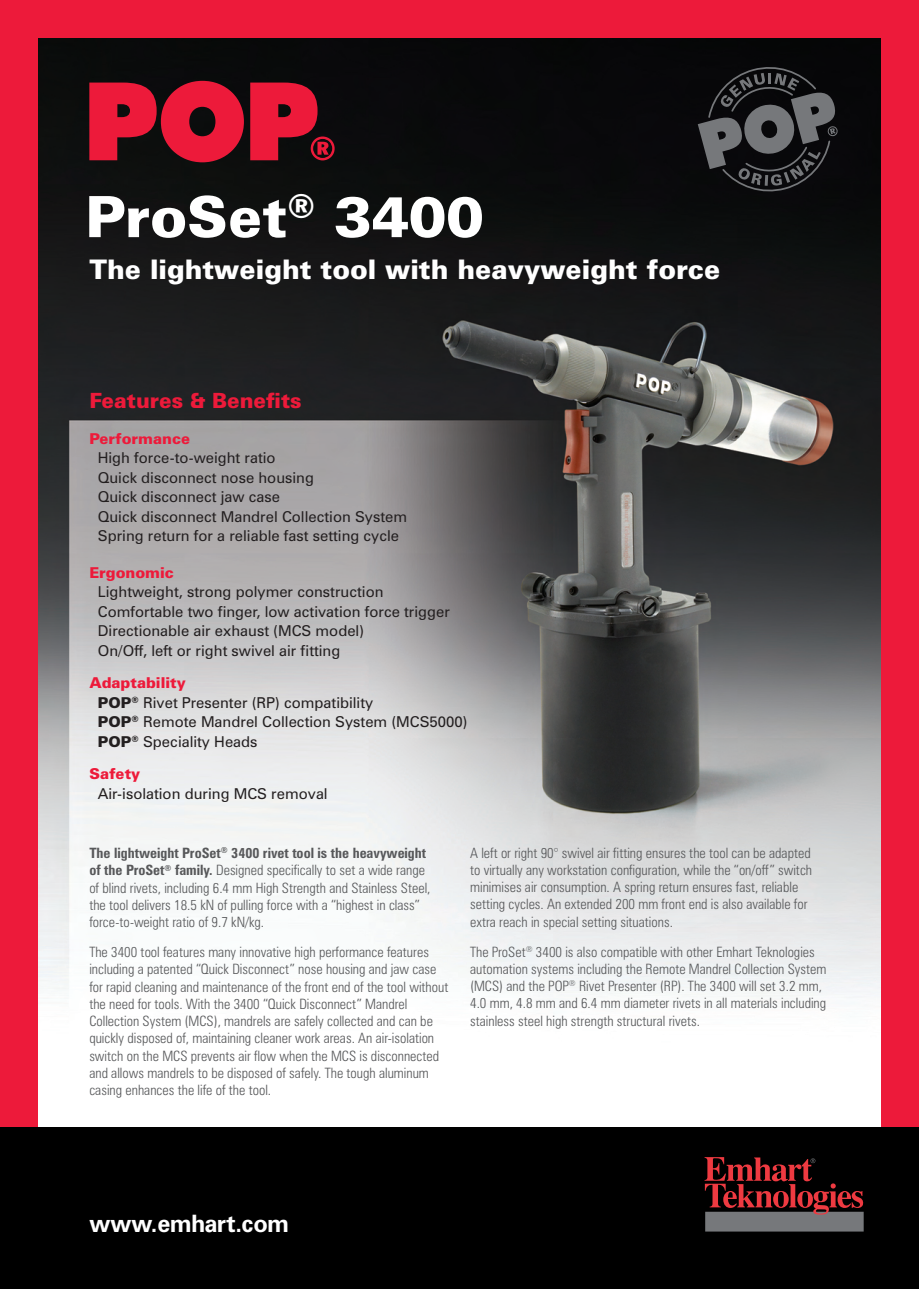
<style>
.page{position:relative;width:919px;height:1289px;background:#fff}
.page>*{position:absolute;margin:0;border:0;box-sizing:border-box;transform-origin:0 0}
.t1{font:900 57px "Zurich BT";color:#fff}
.t2{font:900 27px "Zurich BT";color:#fff}
.t3{font:700 24px "Zurich BT";letter-spacing:-.03em;color:#fff}
.t4{font:900 21px "Zurich BT";color:#ed1a3a}
.t5{font:15px/19.5px "Zurich BT";color:#231f20}
.t6{font:900 15px "Zurich BT";color:#ed1a3a}
.t7{font:300 condensed 14.25px/17.2px "Zurich BT";color:#57585a}
.s1{font-weight:900;color:#ed1a3a}
.s2{font-weight:900}
.s3{font-weight:700}
</style>
<div class="page">
<div style="left:0;top:0;width:918px;height:1276px;background:#ed1a3a"></div>
<img style="left:38px;top:38px;width:842px;height:1089px">
<div style="left:0;top:1127px;width:918px;height:161px;background:#000"></div>
<svg style="left:89px;top:81px;width:155px;height:81px"></svg>
<svg style="left:250px;top:83px;width:84px;height:77px"></svg>
<div style="left:705px;top:1211px;width:158px;height:20px;background:#76787b"></div>
<svg style="left:704px;top:1157px;width:159px;height:58px"></svg>
<svg style="left:697px;top:62px;width:140px;height:135px;background:#2c2c2f"></svg>
<h1 class="t1" style="left:86px;top:182px;width:399px">ProSet<sup>®</sup> 3400</h1>
<h2 class="t2" style="left:89px;top:253px;width:632px">The lightweight tool with heavyweight force</h2>
<h3 class="t4" style="left:89px;top:387px;width:214px">Features &amp; Benefits</h3>
<p class="t6" style="left:89px;top:429px;width:102px">Performance</p>
<p class="t5" style="left:98px;top:448px;width:311px">High force-to-weight ratio<br>Quick disconnect nose housing<br>Quick disconnect jaw case<br>Quick disconnect Mandrel Collection System Spring return for a reliable fast setting cycle</p>
<p class="t6" style="left:89px;top:563px;width:86px">Ergonomic</p>
<p class="t5" style="left:98px;top:582px;width:353px">Lightweight, strong polymer construction Comfortable two finger, low activation force trigger Directionable air exhaust (MCS model)<br>On/Off, left or right swivel air fitting</p>
<p class="t5" style="left:98px;top:673px;width:371px;text-indent:-8px"><span class="s1">Adaptability<br></span><span class="s2">POP</span><sup>®</sup> Rivet Presenter (RP) compatibility<br><span class="s2">POP</span><sup>®</sup> Remote Mandrel Collection System (MCS5000)<br><span class="s2">POP</span><sup>®</sup> Speciality Heads</p>
<p class="t6" style="left:89px;top:764px;width:52px">Safety</p>
<p class="t5" style="left:98px;top:783px;width:231px">Air-isolation during MCS removal</p>
<p class="t7" style="left:89px;top:844px;width:342px"><span class="s3">The lightweight ProSet</span><sup>®</sup> <span class="s3">3400 rivet tool is the heavyweight of the ProSet</span><sup>®</sup> <span class="s3">family.</span> Designed specifically to set a wide range of blind rivets, including 6.4 mm High Strength and Stainless Steel, the tool delivers 18.5 kN of pulling force with a “highest in class” force-to-weight ratio of 9.7 kN/kg.</p>
<p class="t7" style="left:89px;top:943px;width:360px">The 3400 tool features many innovative high performance features including a patented “Quick Disconnect” nose housing and jaw case for rapid cleaning and maintenance of the front end of the tool without the need for tools. With the 3400 “Quick Disconnect” Mandrel Collection System (MCS), mandrels are safely collected and can be quickly disposed of, maintaining cleaner work areas. An air-isolation switch on the MCS prevents air flow when the MCS is disconnected and allows mandrels to be disposed of safely. The tough aluminum casing enhances the life of the tool.</p>
<p class="t7" style="left:470px;top:843px;width:343px">A left or right 90° swivel air fitting ensures the tool can be adapted to virtually any workstation configuration, while the “on/off” switch minimises air consumption. A spring return ensures fast, reliable setting cycles. An extended 200 mm front end is also available for extra reach in special setting situations.</p>
<p class="t7" style="left:470px;top:942px;width:358px">The ProSet<sup>®</sup> 3400 is also compatible with other Emhart Teknologies automation systems including the Remote Mandrel Collection System (MCS) and the POP<sup>®</sup> Rivet Presenter (RP). The 3400 will set 3.2 mm, 4.0 mm, 4.8 mm and 6.4 mm diameter rivets in all materials including stainless steel high strength structural rivets.</p>
<h3 class="t3" style="left:89px;top:1208px;width:201px">www.emhart.com</h3>
</div>
